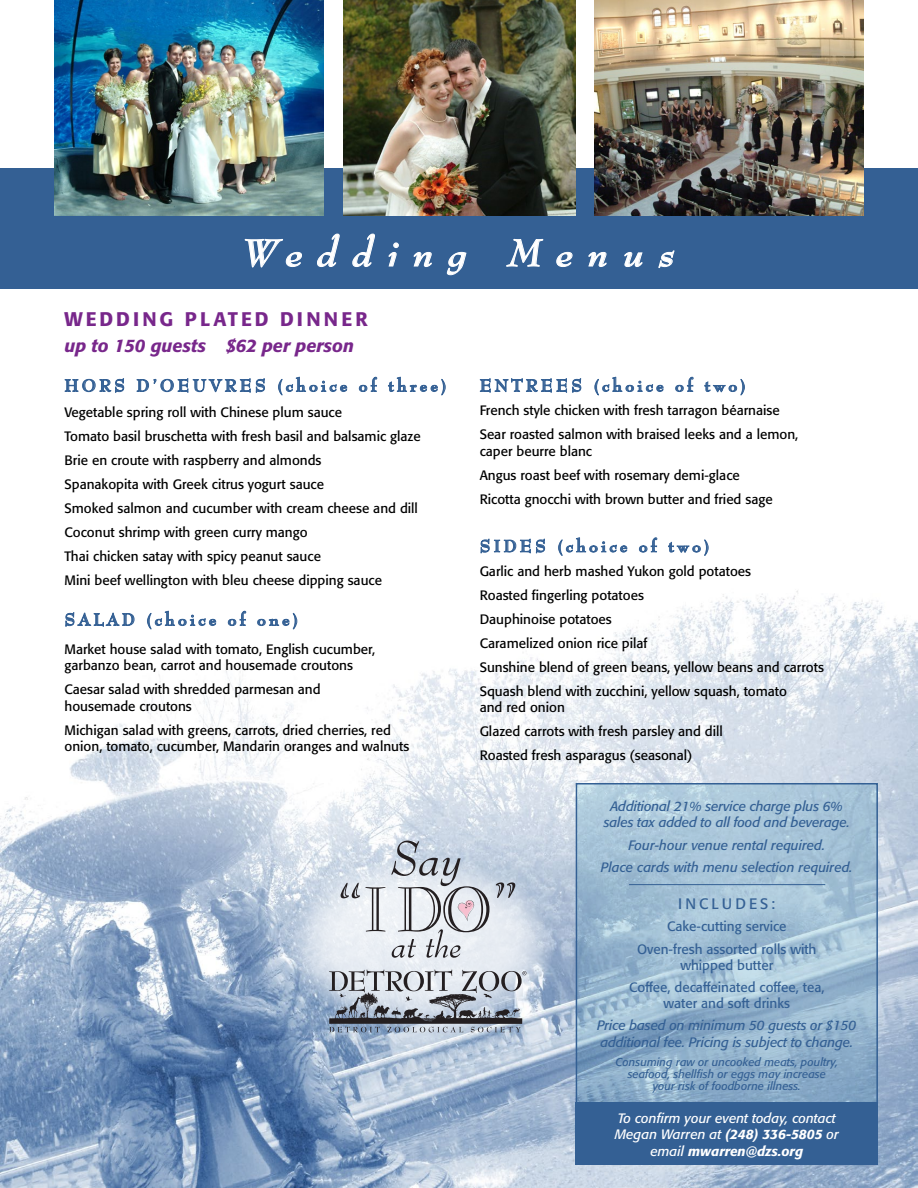
<style>
.page{position:relative;width:918px;height:1188px;background:#fff}
.page>*{position:absolute;margin:0;border:0;box-sizing:border-box;transform-origin:0 0}
.t1{font:italic 700 37.5px "Bernhard Modern BT";letter-spacing:.4em;color:#fff}
.t2{font:500 19.5px "Formata";letter-spacing:.15em;color:#78278b}
.t3{font:italic 500 18px "Formata";color:#78278b}
.t4{font:700 16.5px "Bernhard Modern BT";letter-spacing:.2em;color:#346094}
.t5{font:15px "Formata";letter-spacing:.2em;color:#346094}
.t6{font:13.5px/24px "Formata";color:#000}
.t7{font:italic 13.5px/16.2px "Formata";letter-spacing:-.01em;color:#346094;text-align:center}
.t8{font:13.5px/22.2px "Formata";color:#346094;text-align:center}
.t9{font:italic 13.5px/16.2px "Formata";color:#fff;text-align:center}
.t10{font:italic 11.25px/12px "Formata";color:#346094;text-align:center}
.s1{font-weight:500}
</style>
<div class="page">
<img style="left:0;top:590px;width:918px;height:598px">
<svg style="left:286px;top:857px;width:269px;height:176px;background:#d5dee9"></svg>
<svg style="left:391px;top:841px;width:98px;height:117px;background:#c3c8cf"></svg>
<svg style="left:496px;top:882px;width:19px;height:16px"></svg>
<svg style="left:341px;top:883px;width:44px;height:49px"></svg>
<svg style="left:329px;top:970px;width:197px;height:63px;background:#9da3ae"></svg>
<div style="left:0;top:168px;width:918px;height:121px;background:#346094"></div>
<img style="left:594px;top:0;width:270px;height:216px">
<img style="left:344px;top:0;width:232px;height:216px">
<img style="left:54px;top:0;width:270px;height:216px">
<svg style="left:579px;top:786px;width:296px;height:316px;background:#9ebcd2"></svg>
<div style="left:576px;top:783px;width:302px;height:382px;border:2px solid #346094"></div>
<div style="left:576px;top:1102px;width:302px;height:63px;background:#346094"></div>
<svg style="left:65px;top:378px;width:59px;height:15px"></svg>
<svg style="left:136px;top:378px;width:129px;height:15px"></svg>
<svg style="left:278px;top:377px;width:69px;height:19px"></svg>
<svg style="left:359px;top:377px;width:18px;height:15px"></svg>
<svg style="left:388px;top:377px;width:58px;height:19px"></svg>
<svg style="left:65px;top:612px;width:70px;height:22px"></svg>
<svg style="left:147px;top:611px;width:69px;height:19px"></svg>
<svg style="left:228px;top:611px;width:18px;height:15px"></svg>
<svg style="left:257px;top:613px;width:40px;height:17px"></svg>
<svg style="left:480px;top:378px;width:101px;height:15px"></svg>
<svg style="left:594px;top:377px;width:70px;height:19px"></svg>
<svg style="left:675px;top:377px;width:19px;height:15px"></svg>
<svg style="left:704px;top:379px;width:41px;height:17px"></svg>
<svg style="left:480px;top:538px;width:65px;height:16px"></svg>
<svg style="left:558px;top:537px;width:69px;height:19px"></svg>
<svg style="left:639px;top:537px;width:18px;height:16px"></svg>
<svg style="left:668px;top:539px;width:41px;height:17px"></svg>
<svg style="left:245px;top:239px;width:57px;height:29px"></svg>
<svg style="left:317px;top:233px;width:23px;height:34px"></svg>
<svg style="left:352px;top:233px;width:23px;height:34px"></svg>
<svg style="left:388px;top:242px;width:11px;height:25px"></svg>
<svg style="left:414px;top:252px;width:18px;height:15px"></svg>
<svg style="left:447px;top:252px;width:20px;height:23px"></svg>
<svg style="left:506px;top:239px;width:37px;height:28px"></svg>
<svg style="left:556px;top:252px;width:17px;height:15px"></svg>
<svg style="left:588px;top:252px;width:19px;height:15px"></svg>
<svg style="left:624px;top:252px;width:19px;height:15px"></svg>
<svg style="left:658px;top:250px;width:17px;height:18px"></svg>
<hr style="left:629px;top:884px;width:196px;height:1px;background:#346094">
<h1 class="t1" style="left:244px;top:229px;width:434px">Wedding Menus</h1>
<h2 class="t2" style="left:64px;top:307px;width:305px">WEDDING PLATED DINNER</h2>
<h3 class="t3" style="left:64px;top:334px;width:291px">up to 150 guests $62 per person</h3>
<p class="t4" style="left:64px;top:375px;width:384px">ho rs d’o euvres (choice of three)</p>
<p class="t6" style="left:64px;top:400px;width:358px">Vegetable spring roll with Chinese plum sauce<br>Tomato basil bruschetta with fresh basil and balsamic glaze Brie en croute with raspberry and almonds<br>Spanakopita with Greek citrus yogurt sauce<br>Smoked salmon and cucumber with cream cheese and dill Coconut shrimp with green curry mango<br>Thai chicken satay with spicy peanut sauce<br>Mini beef wellington with bleu cheese dipping sauce</p>
<p class="t4" style="left:64px;top:609px;width:235px">Salad (choice of one)</p>
<p class="t6" style="left:64px;top:641px;width:312px;line-height:16.5px">Market house salad with tomato, English cucumber, garbanzo bean, carrot and housemade croutons</p>
<p class="t6" style="left:64px;top:681px;width:258px;line-height:16.5px">Caesar salad with shredded parmesan and housemade croutons</p>
<p class="t6" style="left:64px;top:722px;width:346px;line-height:16.5px">Michigan salad with greens, carrots, dried cherries, red onion, tomato, cucumber, Mandarin oranges and walnuts</p>
<p class="t4" style="left:480px;top:375px;width:268px">E ntrees (choice of two)</p>
<p class="t6" style="left:480px;top:399px;width:320px">French style chicken with fresh tarragon béarnaise<br>Sear roasted salmon with braised leeks and a lemon,</p>
<p class="t6" style="left:480px;top:439px;width:295px">caper beurre blanc<br>Angus roast beef with rosemary demi-glace<br>Ricotta gnocchi with brown butter and fried sage</p>
<p class="t4" style="left:480px;top:536px;width:231px">s ides (choice of two)</p>
<p class="t6" style="left:480px;top:559px;width:346px">Garlic and herb mashed Yukon gold potatoes<br>Roasted fingerling potatoes<br>Dauphinoise potatoes<br>Caramelized onion rice pilaf<br>Sunshine blend of green beans, yellow beans and carrots Squash blend with zucchini, yellow squash, tomato</p>
<p class="t6" style="left:480px;top:696px;width:245px">and red onion<br>Glazed carrots with fresh parsley and dill<br>Roasted fresh asparagus (seasonal)</p>
<p class="t7" style="left:604px;top:798px;width:247px">Additional 21% service charge plus 6% sales tax added to all food and beverage.</p>
<p class="t7" style="left:601px;top:834px;width:253px;line-height:22.2px">Four-hour venue rental required.<br>Place cards with menu selection required.</p>
<p class="t5" style="left:678px;top:895px;width:99px">INCLUDES:</p>
<p class="t8" style="left:637px;top:916px;width:181px">Cake-cutting service<br>Oven-fresh assorted rolls with</p>
<p class="t8" style="left:629px;top:954px;width:197px">whipped butter<br>Coffee, decaffeinated coffee, tea,</p>
<p class="t8" style="left:664px;top:992px;width:128px">water and soft drinks</p>
<p class="t7" style="left:597px;top:1018px;width:261px;text-align:left">Price based on minimum 50 guests or $150 additional fee. Pricing is subject to change.</p>
<p class="t10" style="left:616px;top:1056px;width:224px">Consuming raw or uncooked meats, poultry, seafood, shellfish or eggs may increase your risk of foodborne illness.</p>
<p class="t9" style="left:615px;top:1110px;width:226px">To confirm your event today, contact<br>Megan Warren at <span class="s1">(248) 336-5805</span> or email <span class="s1">mwarren@dzs.org</span></p>
</div>
